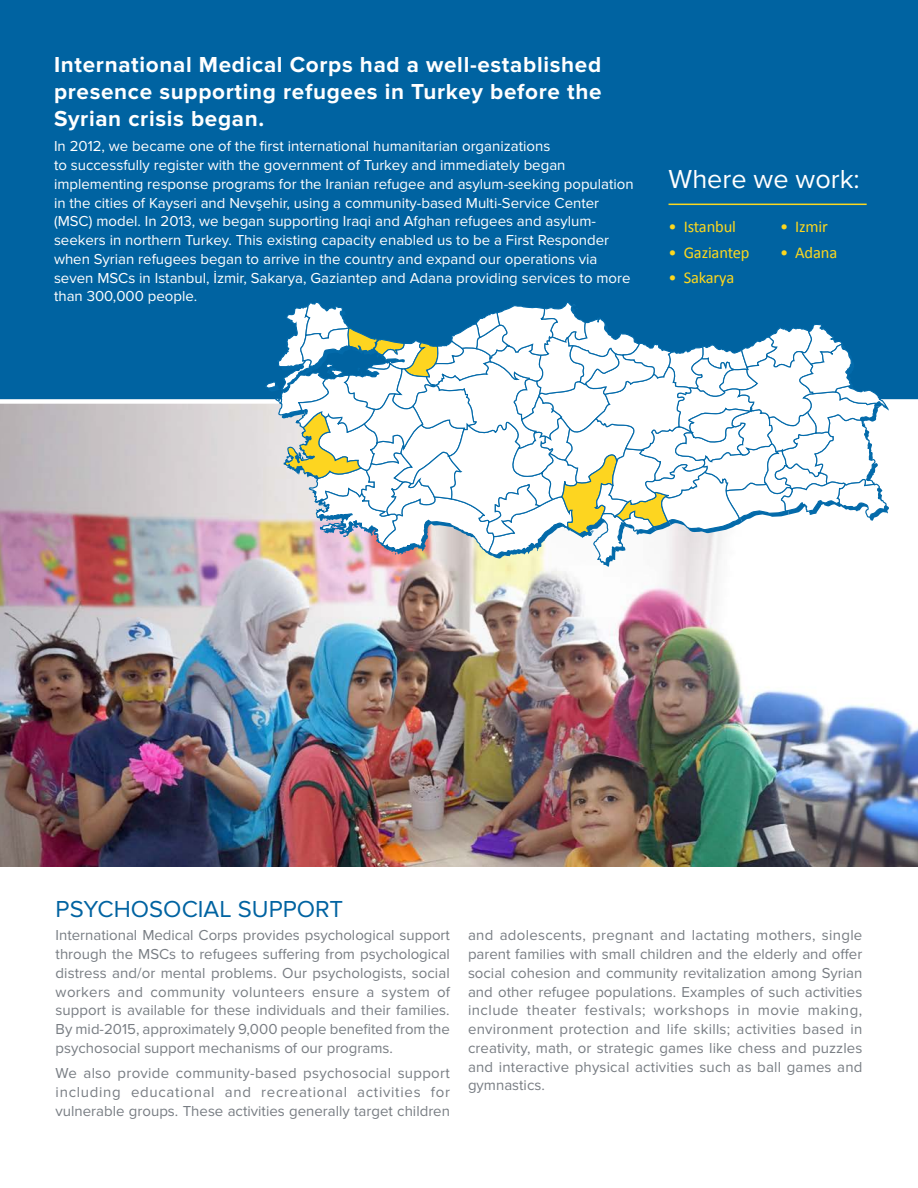
<style>
.page{position:relative;width:918px;height:1188px;background:#fff}
.page>*{position:absolute;margin:0;border:0;box-sizing:border-box;transform-origin:0 0}
.Topic_heading{font:27px "Proxima Nova";color:#fff}
.Topic_heading-2{font:24px "Proxima Nova";color:#0063a1}
.t1{font:700 22.5px/27px "Proxima Nova";letter-spacing:.03em;color:#fff;text-align:justify}
.t2{font:16.5px "Calibri";letter-spacing:-.01em;color:#fcd71e}
.t3{font:15px/18.8px "Proxima Nova";color:#787d83;text-align:justify}
.t4{font:15px/18.8px "Proxima Nova";color:#fff}
</style>
<div class="page">
<div style="left:0;top:0;width:918px;height:401px;background:#0063a1"></div>
<img style="left:0;top:404px;width:918px;height:462px">
<div style="left:0;top:399px;width:918px;height:5px;background:#fff"></div>
<svg style="left:263px;top:302px;width:626px;height:265px"></svg>
<hr style="left:669px;top:204px;width:198px;height:1px;background:#fcd71e">
<p class="t1" style="left:54px;top:52px;width:549px">International Medical Corps had a well-established presence supporting refugees in Turkey before the Syrian crisis began.</p>
<p class="t4" style="left:54px;top:137px;width:581px">In 2012, we became one of the first international humanitarian organizations<br>to successfully register with the government of Turkey and immediately began implementing response programs for the Iranian refugee and asylum-seeking population in the cities of Kayseri and Nevşehir, using a community-based Multi-Service Center (MSC) model. In 2013, we began supporting Iraqi and Afghan refugees and asylum&shy;seekers in northern Turkey. This existing capacity enabled us to be a First Responder when Syrian refugees began to arrive in the country and expand our operations via seven MSCs in Istanbul, İzmir, Sakarya, Gaziantep and Adana providing services to more than 300,000 people.</p>
<p class="Topic_heading" style="left:669px;top:163px;width:193px">Where we work:</p>
<p class="t2" style="left:669px;top:217px;width:69px">• Istanbul</p>
<p class="t2" style="left:780px;top:217px;width:49px">• Izmir</p>
<p class="t2" style="left:669px;top:242px;width:83px">• Gaziantep</p>
<p class="t2" style="left:780px;top:242px;width:59px">• Adana</p>
<p class="t2" style="left:669px;top:268px;width:67px">• Sakarya</p>
<p class="Topic_heading-2" style="left:56px;top:896px;width:289px">PSYCHOSOCIAL SUPPORT</p>
<p class="t3" style="left:56px;top:927px;width:396px">International Medical Corps provides psychological support through the MSCs to refugees suffering from psychological distress and/or mental problems. Our psychologists, social workers and community volunteers ensure a system of support is available for these individuals and their families.<br>By mid-2015, approximately 9,000 people benefited from the psychosocial support mechanisms of our programs.</p>
<p class="t3" style="left:56px;top:1065px;width:396px">We also provide community-based psychosocial support including educational and recreational activities for vulnerable groups. These activities generally target children</p>
<p class="t3" style="left:468px;top:927px;width:396px">and adolescents, pregnant and lactating mothers, single parent families with small children and the elderly and offer social cohesion and community revitalization among Syrian and other refugee populations. Examples of such activities include theater festivals; workshops in movie making, environment protection and life skills; activities based in creativity, math, or strategic games like chess and puzzles and interactive physical activities such as ball games and gymnastics.</p>
</div>
